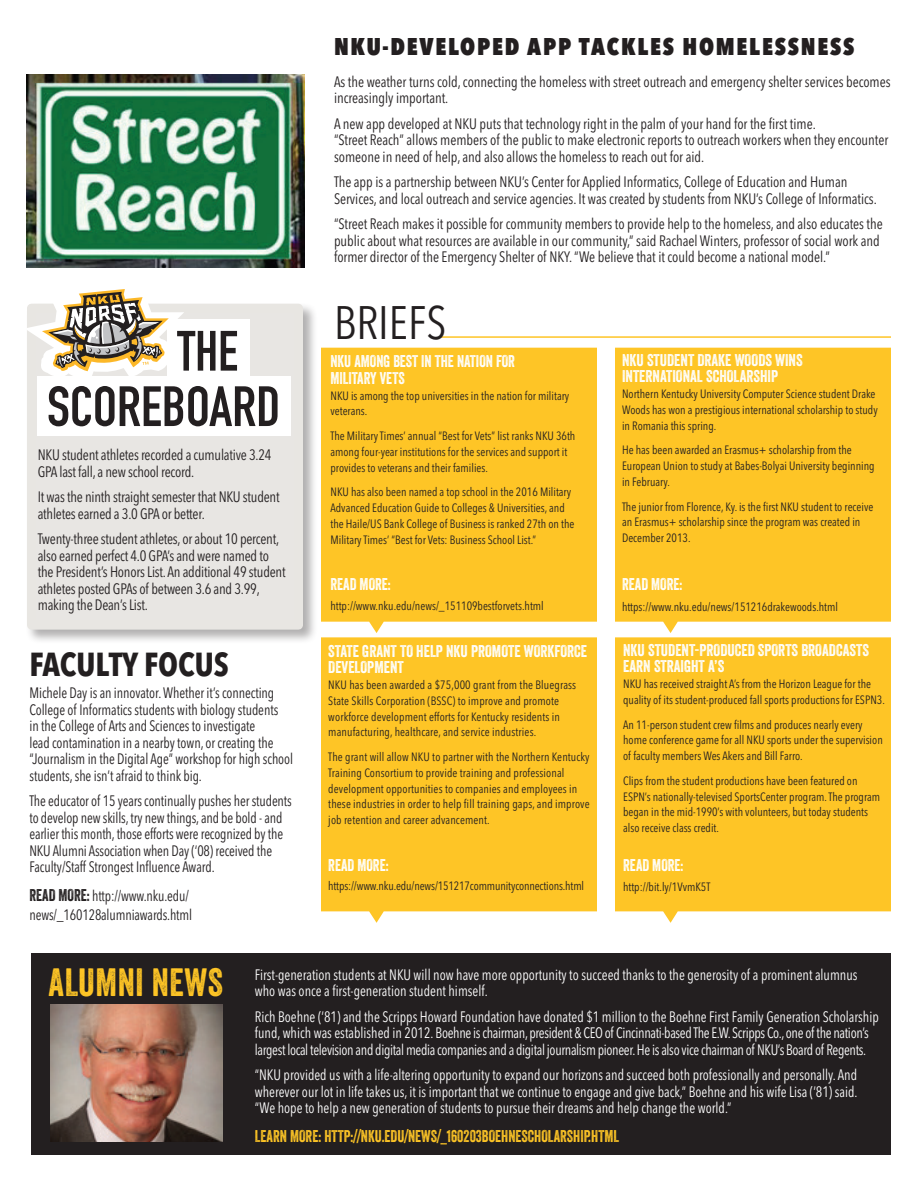
<style>
.page{position:relative;width:918px;height:1188px;background:#fff}
.page>*{position:absolute;margin:0;border:0;box-sizing:border-box;transform-origin:0 0}
.t1{font:condensed 46.5px "Avenir Next LT Pro";color:#231f20}
.t2{font:38.25px "Veneer";letter-spacing:.015em;color:#fec526;scale:.96 1}
.t3{font:700 condensed 33px "Avenir Next LT Pro";color:#231f20}
.t4{font:800 condensed 24px "Avenir Next LT Pro";letter-spacing:.075em;color:#231f20}
.t5{font:16.5px/16.5px "Veneer";color:#fff}
.t6{font:16.5px/16.5px "Veneer";color:#fff;scale:.93 1}
.t7{font:16.5px "Veneer";color:#fec526;scale:.93 1}
.t8{font:condensed 15px/16.5px "Avenir Next LT Pro";letter-spacing:-.005em;color:#231f20;scale:.95 1}
.t9{font:condensed 15px/16.5px "Avenir Next LT Pro";letter-spacing:-.005em;color:#231f20;scale:.91 1}
.t10{font:condensed 15px/16.5px "Avenir Next LT Pro";color:#fff;scale:.92 1}
.t11{font:condensed 15px/16.5px "Avenir Next LT Pro";letter-spacing:-.025em;color:#fff;scale:.92 1}
.t12{font:condensed 12px/15.8px "Avenir Next LT Pro";color:#231f20}
.s1{font-family:"Veneer";font-stretch:normal;font-size:16.5px}
</style>
<div class="page">
<div style="left:321px;top:348px;width:276px;height:285px;background:#fec526"></div>
<div style="left:615px;top:348px;width:276px;height:285px;background:#fec526"></div>
<div style="left:321px;top:637px;width:276px;height:286px;background:#fec526"></div>
<div style="left:615px;top:637px;width:276px;height:286px;background:#fec526"></div>
<div style="left:26px;top:302px;width:292px;height:343px;background:#231f20;opacity:.35"></div>
<div style="left:31px;top:308px;width:268px;height:317px;background:#e8e6e3"></div>
<div style="left:27px;top:304px;width:276px;height:326px;border:9px solid #e8e6e2"></div>
<div style="left:32px;top:953px;width:859px;height:202px;background:#231f20"></div>
<div style="left:37px;top:376px;width:254px;height:59px;background:#fff"></div>
<svg style="left:26px;top:289px;width:252px;height:137px"></svg>
<img style="left:50px;top:1005px;width:172px;height:136px">
<hr style="left:441px;top:336px;width:450px;height:2px;background:#fec526">
<img style="left:27px;top:75px;width:277px;height:193px">
<h3 class="t4" style="left:334px;top:31px;width:522px">NKU-DEVELOPED APP TACKLES HOMELESSNESS</h3>
<p class="t8" style="left:38px;top:447px;width:248px">NKU student athletes recorded a cumulative 3.24<br>GPA last fall, a new school record.</p>
<p class="t8" style="left:38px;top:489px;width:256px">It was the ninth straight semester that NKU student athletes earned a 3.0 GPA or better.</p>
<p class="t8" style="left:38px;top:531px;width:262px">Twenty-three student athletes, or about 10 percent, also earned perfect 4.0 GPA’s and were named to the President’s Honors List. An additional 49 student athletes posted GPAs of between 3.6 and 3.99, making the Dean’s List.</p>
<h3 class="t3" style="left:29px;top:644px;width:201px">FACULTY FOCUS</h3>
<p class="t9" style="left:29px;top:685px;width:291px">Michele Day is an innovator. Whether it’s connecting College of Informatics students with biology students<br>in the College of Arts and Sciences to investigate<br>lead contamination in a nearby town, or creating the “Journalism in the Digital Age” workshop for high school students, she isn’t afraid to think big.</p>
<p class="t9" style="left:29px;top:793px;width:290px">The educator of 15 years continually pushes her students to develop new skills, try new things, and be bold - and earlier this month, those efforts were recognized by the NKU Alumni Association when Day (‘08) received the Faculty/Staff Strongest Influence Award.</p>
<p class="t9" style="left:29px;top:886px;width:180px;line-height:19.5px"><span class="s1">READ MORE:</span> http://www.nku.edu/ news/_160128alumniawards.html</p>
<p class="t8" style="left:334px;top:73px;width:587px">As the weather turns cold, connecting the homeless with street outreach and emergency shelter services becomes increasingly important.</p>
<p class="t8" style="left:334px;top:115px;width:585px">A new app developed at NKU puts that technology right in the palm of your hand for the first time.<br>“Street Reach” allows members of the public to make electronic reports to outreach workers when they encounter someone in need of help, and also allows the homeless to reach out for aid.</p>
<p class="t8" style="left:334px;top:174px;width:573px">The app is a partnership between NKU’s Center for Applied Informatics, College of Education and Human<br>Services, and local outreach and service agencies. It was created by students from NKU’s College of Informatics.</p>
<p class="t8" style="left:334px;top:216px;width:579px">“Street Reach makes it possible for community members to provide help to the homeless, and also educates the public about what resources are available in our community,” said Rachael Winters, professor of social work and former director of the Emergency Shelter of NKY. “We believe that it could become a national model.”</p>
<h1 class="t1" style="left:334px;top:294px;width:114px">BRIEFS</h1>
<h3 class="t6" style="left:330px;top:353px;width:200px">NKU AMONG BEST IN THE NATION FOR<br>MILITARY VETS</h3>
<p class="t12" style="left:330px;top:388px;width:240px">NKU is among the top universities in the nation for military veterans.</p>
<p class="t12" style="left:330px;top:428px;width:246px">The Military Times’ annual “Best for Vets” list ranks NKU 36th among four-year institutions for the services and support it provides to veterans and their families.</p>
<p class="t12" style="left:330px;top:484px;width:245px">NKU has also been named a top school in the 2016 Military Advanced Education Guide to Colleges &amp; Universities, and the Haile/US Bank College of Business is ranked 27th on the Military Times’ “Best for Vets: Business School List.”</p>
<h3 class="t6" style="left:330px;top:576px;width:66px">READ MORE:</h3>
<p class="t12" style="left:330px;top:598px;width:215px">http://www.nku.edu/news/_151109bestforvets.html</p>
<h3 class="t5" style="left:328px;top:643px;width:260px">STATE GRANT TO HELP NKU PROMOTE WORKFORCE<br>DEVELOPMENT</h3>
<p class="t12" style="left:328px;top:677px;width:249px">NKU has been awarded a $75,000 grant from the Bluegrass State Skills Corporation (BSSC) to improve and promote workforce development efforts for Kentucky residents in manufacturing, healthcare, and service industries.</p>
<p class="t12" style="left:328px;top:749px;width:263px">The grant will allow NKU to partner with the Northern Kentucky Training Consortium to provide training and professional development opportunities to companies and employees in these industries in order to help fill training gaps, and improve job retention and career advancement.</p>
<h3 class="t6" style="left:328px;top:856px;width:66px">READ MORE:</h3>
<p class="t12" style="left:328px;top:878px;width:257px">https://www.nku.edu/news/151217communityconnections.html</p>
<h3 class="t5" style="left:622px;top:352px;width:182px">NKU STUDENT DRAKE WOODS WINS<br>INTERNATIONAL SCHOLARSHIP</h3>
<p class="t12" style="left:622px;top:386px;width:257px">Northern Kentucky University Computer Science student Drake<br>Woods has won a prestigious international scholarship to study in Romania this spring.</p>
<p class="t12" style="left:622px;top:442px;width:254px">He has been awarded an Erasmus+ scholarship from the<br>European Union to study at Babes-Bolyai University beginning in February.</p>
<p class="t12" style="left:622px;top:498px;width:253px">The junior from Florence, Ky. is the first NKU student to receive an Erasmus+ scholarship since the program was created in<br>December 2013.</p>
<h3 class="t6" style="left:622px;top:576px;width:66px">READ MORE:</h3>
<p class="t12" style="left:622px;top:599px;width:218px">https://www.nku.edu/news/151216drakewoods.html</p>
<h3 class="t5" style="left:623px;top:642px;width:247px">NKU STUDENT-PRODUCED SPORTS BROADCASTS<br>EARN STRAIGHT A’S</h3>
<p class="t12" style="left:623px;top:676px;width:263px">NKU has received straight A’s from the Horizon League for the quality of its student-produced fall sports productions for ESPN3.</p>
<p class="t12" style="left:623px;top:716px;width:261px">An 11-person student crew films and produces nearly every home conference game for all NKU sports under the supervision of faculty members Wes Akers and Bill Farro.</p>
<p class="t12" style="left:623px;top:773px;width:259px">Clips from the student productions have been featured on ESPN’s nationally-televised SportsCenter program. The program began in the mid-1990’s with volunteers, but today students also receive class credit.</p>
<h3 class="t6" style="left:623px;top:857px;width:66px">READ MORE:</h3>
<p class="t12" style="left:623px;top:878px;width:89px">http://bit.ly/1VvmK5T</p>
<h2 class="t2" style="left:49px;top:959px;width:183px">ALUMNI NEWS</h2>
<p class="t10" style="left:255px;top:966px;width:657px">First-generation students at NKU will now have more opportunity to succeed thanks to the generosity of a prominent alumnus who was once a first-generation student himself.</p>
<p class="t11" style="left:255px;top:1008px;width:680px">Rich Boehne (’81) and the Scripps Howard Foundation have donated $1 million to the Boehne First Family Generation Scholarship fund, which was established in 2012. Boehne is chairman, president &amp; CEO of Cincinnati-based The E.W. Scripps Co., one of the nation’s largest local television and digital media companies and a digital journalism pioneer. He is also vice chairman of NKU’s Board of Regents.</p>
<p class="t10" style="left:255px;top:1067px;width:657px;text-align:justify">“NKU provided us with a life-altering opportunity to expand our horizons and succeed both professionally and personally. And wherever our lot in life takes us, it is important that we continue to engage and give back,” Boehne and his wife Lisa (’81) said. “We hope to help a new generation of students to pursue their dreams and help change the world.”</p>
<h3 class="t7" style="left:255px;top:1126px;width:393px">LEARN MORE: HTTP://NKU.EDU/NEWS/_160203BOEHNESCHOLARSHIP.HTML</h3>
</div>
